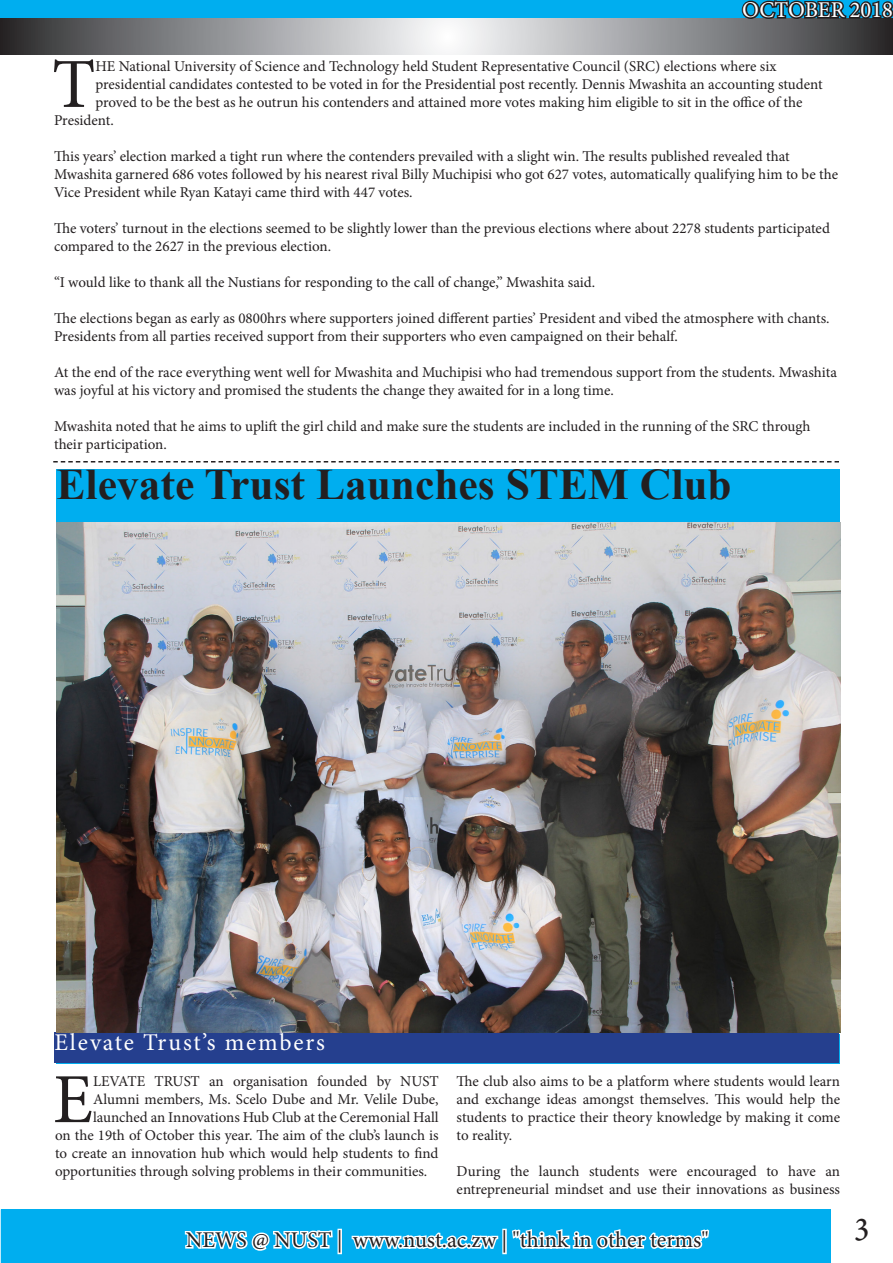
<style>
.page{position:relative;width:893px;height:1263px;background:#fff}
.page>*{position:absolute;margin:0;border:0;box-sizing:border-box;transform-origin:0 0}
.t1{font:70.35px "Minion Pro";color:#231f20}
.t2{font:700 43.5px "Times New Roman";color:#231f20}
.t3{font:36px "Minion Pro";color:#231f20}
.t4{font:24px "Minion Pro";letter-spacing:.075em;color:#fff}
.t5{font:22.5px "Minion Pro";color:#231f20}
.t6{font:22.5px "Minion Pro";color:#fff}
.t7{font:15px/18px "Minion Pro";color:#231f20}
</style>
<div class="page">
<div style="left:2px;top:1210px;width:891px;height:53px;background:#00aeef"></div>
<svg style="left:183px;top:1209px;width:151px;height:42px"></svg>
<div style="left:337px;top:1229px;width:5px;height:25px;border:3px solid #fff"></div>
<svg style="left:351px;top:1232px;width:148px;height:17px"></svg>
<div style="left:502px;top:1229px;width:5px;height:25px;border:3px solid #fff"></div>
<svg style="left:512px;top:1229px;width:198px;height:20px"></svg>
<svg style="left:1px;top:19px;width:892px;height:35px;background:#949597"></svg>
<div style="left:0;top:1px;width:893px;height:17px;background:#00aeef"></div>
<svg style="left:740px;top:0;width:153px;height:21px"></svg>
<div style="left:57px;top:470px;width:783px;height:52px;background:#00aeef"></div>
<div style="left:54px;top:1032px;width:785px;height:31px;background:#253f8e"></div>
<div style="left:831px;top:1209px;width:62px;height:53px;background:#fff"></div>
<img style="left:57px;top:522px;width:783px;height:510px">
<svg style="left:53px;top:461px;width:786px;height:1px"></svg>
<p class="t6" style="left:742px;top:-5px;width:152px">OCTOBER 2018</p>
<p class="t1" style="left:52px;top:37px;width:45px">T</p>
<p class="t7" style="left:95px;top:57px;width:682px">HE National University of Science and Technology held Student Representative Council (SRC) elections where six</p>
<p class="t7" style="left:95px;top:75px;width:729px">presidential candidates contested to be voted in for the Presidential post recently. Dennis Mwashita an accounting student</p>
<p class="t7" style="left:95px;top:93px;width:709px">proved to be the best as he outrun his contenders and attained more votes making him eligible to sit in the office of the</p>
<p class="t7" style="left:54px;top:111px;width:61px">President.</p>
<p class="t7" style="left:54px;top:147px;width:786px">This years’ election marked a tight run where the contenders prevailed with a slight win. The results published revealed that<br>Mwashita garnered 686 votes followed by his nearest rival Billy Muchipisi who got 627 votes, automatically qualifying him to be the<br>Vice President while Ryan Katayi came third with 447 votes.</p>
<p class="t7" style="left:54px;top:219px;width:777px">The voters’ turnout in the elections seemed to be slightly lower than the previous elections where about 2278 students participated compared to the 2627 in the previous election.</p>
<p class="t7" style="left:54px;top:273px;width:543px">“I would like to thank all the Nustians for responding to the call of change,” Mwashita said.</p>
<p class="t7" style="left:54px;top:309px;width:777px">The elections began as early as 0800hrs where supporters joined different parties’ President and vibed the atmosphere with chants.<br>Presidents from all parties received support from their supporters who even campaigned on their behalf.</p>
<p class="t7" style="left:54px;top:363px;width:784px">At the end of the race everything went well for Mwashita and Muchipisi who had tremendous support from the students. Mwashita was joyful at his victory and promised the students the change they awaited for in a long time.</p>
<p class="t7" style="left:54px;top:417px;width:758px">Mwashita noted that he aims to uplift the girl child and make sure the students are included in the running of the SRC through their participation.</p>
<p class="t2" style="left:57px;top:453px;width:677px">Elevate Trust Launches STEM Club</p>
<p class="t4" style="left:54px;top:1026px;width:272px">Elevate Trust’s members</p>
<p class="t1" style="left:53px;top:1052px;width:41px">E</p>
<p class="t7" style="left:93px;top:1072px;width:347px">LEVATE TRUST an organisation founded by NUST</p>
<p class="t7" style="left:93px;top:1090px;width:347px">Alumni members, Ms. Scelo Dube and Mr. Velile Dube,</p>
<p class="t7" style="left:93px;top:1108px;width:347px">launched an Innovations Hub Club at the Ceremonial Hall</p>
<p class="t7" style="left:55px;top:1126px;width:385px">on the 19th of October this year. The aim of the club’s launch is</p>
<p class="t7" style="left:55px;top:1144px;width:385px">to create an innovation hub which would help students to find</p>
<p class="t7" style="left:55px;top:1162px;width:374px">opportunities through solving problems in their communities.</p>
<p class="t7" style="left:457px;top:1072px;width:385px;text-align:justify">The club also aims to be a platform where students would learn and exchange ideas amongst themselves. This would help the students to practice their theory knowledge by making it come to reality.</p>
<p class="t7" style="left:457px;top:1162px;width:385px">During the launch students were encouraged to have an entrepreneurial mindset and use their innovations as business</p>
<p class="t5" style="left:186px;top:1225px;width:524px">NEWS @ NUST | www.nust.ac.zw | "think in other terms"</p>
<p class="t3" style="left:855px;top:1199px;width:16px">3</p>
</div>
